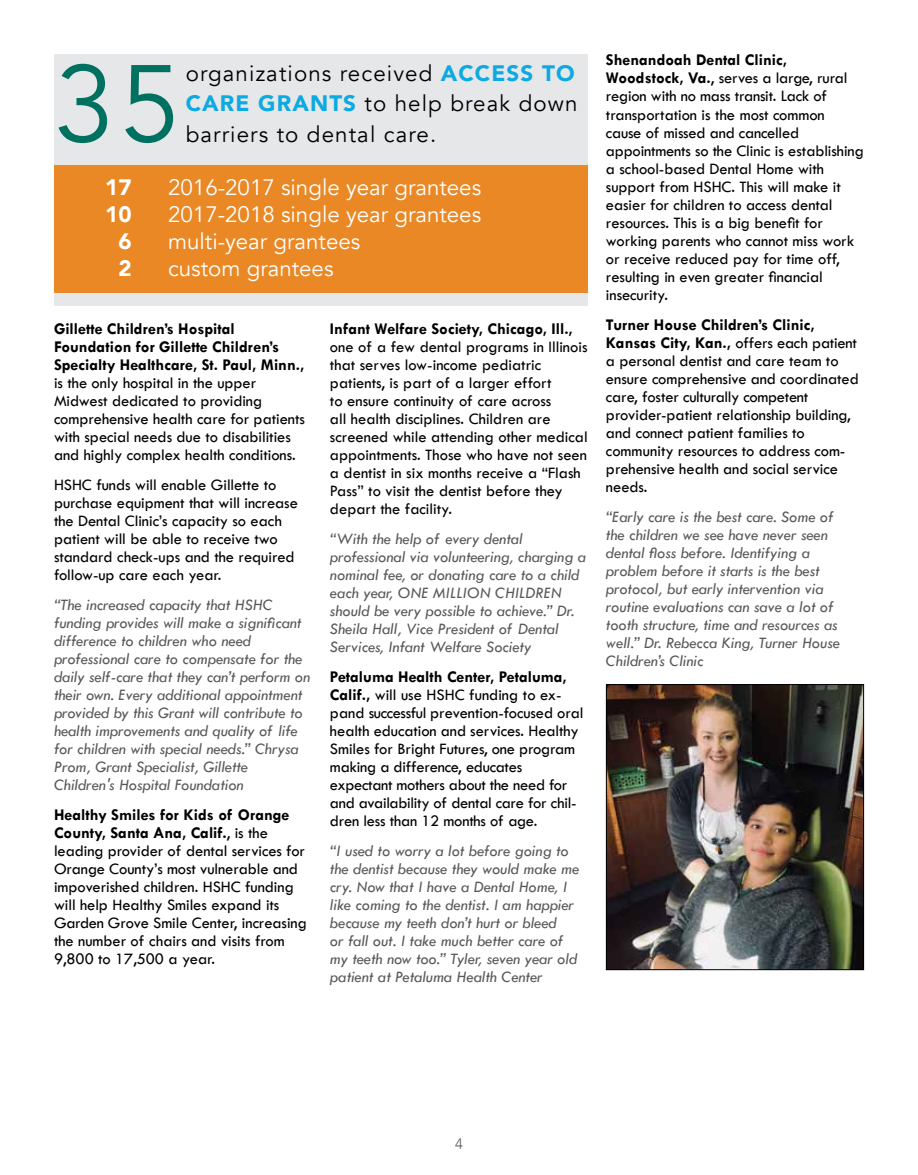
<style>
.page{position:relative;width:918px;height:1175px;background:#fff}
.page>*{position:absolute;margin:0;border:0;box-sizing:border-box;transform-origin:0 0}
.t1{font:108.3px "Avenir";color:#007161}
.t2{font:22.35px "Avenir";color:#fff}
.t3{font:22.35px/30.5px "Avenir";letter-spacing:.05em;color:#000}
.t4{font:900 22.35px "Avenir";color:#fff}
.t5{font:16.5px/18px "Tw Cen";letter-spacing:-.005em;color:#000}
.t6{font:italic 16.5px/18px "Tw Cen";letter-spacing:-.005em;color:#58595b}
.t7{font:700 16.5px/18px "Tw Cen";color:#000}
.t8{font:300 15px "Avenir";color:#58595b}
.s1{font-weight:900;color:#0baae2}
.s2{font-weight:700}
</style>
<div class="page">
<img style="left:608px;top:686px;width:254px;height:282px">
<div style="left:606px;top:684px;width:258px;height:286px;border:1px solid #000"></div>
<div style="left:54px;top:54px;width:534px;height:252px;background:#e6e7e8"></div>
<div style="left:54px;top:165px;width:534px;height:128px;background:#e98824"></div>
<h1 class="t1" style="left:54px;top:40px;width:127px">35</h1>
<h2 class="t3" style="left:186px;top:58px;width:393px">organizations received <span class="s1">ACCESS TO<br>CARE GRANTS</span> to help break down barriers to dental care.</h2>
<h2 class="t4" style="left:105px;top:168px;width:28px">17</h2>
<h2 class="t2" style="left:168px;top:174px;width:315px">2016-2017 single year grantees</h2>
<h2 class="t4" style="left:105px;top:195px;width:28px">10</h2>
<h2 class="t2" style="left:168px;top:201px;width:315px">2017-2018 single year grantees</h2>
<h2 class="t4" style="left:118px;top:222px;width:15px">6</h2>
<h2 class="t2" style="left:168px;top:228px;width:194px">multi-year grantees</h2>
<h2 class="t4" style="left:118px;top:249px;width:15px">2</h2>
<h2 class="t2" style="left:168px;top:255px;width:167px">custom grantees</h2>
<p class="t7" style="left:54px;top:319px;width:252px">Gillette Children’s Hospital<br>Foundation for Gillette Children’s<br>Specialty Healthcare, St. Paul, Minn.,</p>
<p class="t5" style="left:54px;top:373px;width:252px">is the only hospital in the upper Midwest dedicated to providing comprehensive health care for patients with special needs due to disabilities and highly complex health conditions.</p>
<p class="t5" style="left:54px;top:475px;width:245px">HSHC funds will enable Gillette to purchase equipment that will increase the Dental Clinic’s capacity so each patient will be able to receive two standard check-ups and the required follow-up care each year.</p>
<p class="t6" style="left:54px;top:595px;width:258px">“The increased capacity that HSHC funding provides will make a significant difference to children who need professional care to compensate for the daily self-care that they can’t perform on their own. Every additional appointment provided by this Grant will contribute to health improvements and quality of life for children with special needs.” Chrysa Prom, Grant Specialist, Gillette Children's Hospital Foundation</p>
<p class="t5" style="left:54px;top:805px;width:254px"><span class="s2">Healthy Smiles for Kids of Orange County, Santa Ana, Calif.</span>, is the leading provider of dental services for Orange County’s most vulnerable and impoverished children. HSHC funding will help Healthy Smiles expand its Garden Grove Smile Center, increasing the number of chairs and visits from 9,800 to 17,500 a year.</p>
<p class="t7" style="left:330px;top:319px;width:244px">Infant Welfare Society, Chicago, Ill.,</p>
<p class="t5" style="left:330px;top:337px;width:259px">one of a few dental programs in Illinois that serves low-income pediatric patients, is part of a larger effort<br>to ensure continuity of care across<br>all health disciplines. Children are screened while attending other medical appointments. Those who have not seen a dentist in six months receive a “Flash Pass” to visit the dentist before they depart the facility.</p>
<p class="t6" style="left:330px;top:529px;width:258px">“With the help of every dental professional via volunteering, charging a nominal fee, or donating care to a child each year, ONE MILLION CHILDREN should be very possible to achieve.” Dr.<br>Sheila Hall, Vice President of Dental Services, Infant Welfare Society</p>
<p class="t5" style="left:330px;top:667px;width:255px"><span class="s2">Petaluma Health Center, Petaluma, Calif.,</span> will use HSHC funding to ex&shy;pand successful prevention-focused oral health education and services. Healthy Smiles for Bright Futures, one program making a difference, educates expectant mothers about the need for and availability of dental care for chil&shy;dren less than 12 months of age.</p>
<p class="t6" style="left:330px;top:841px;width:251px">“I used to worry a lot before going to the dentist because they would make me cry. Now that I have a Dental Home, I like coming to the dentist. I am happier because my teeth don’t hurt or bleed<br>or fall out. I take much better care of my teeth now too.” Tyler, seven year old patient at Petaluma Health Center</p>
<p class="t5" style="left:606px;top:51px;width:259px"><span class="s2">Shenandoah Dental Clinic, Woodstock, Va.</span>, serves a large, rural region with no mass transit. Lack of transportation is the most common cause of missed and cancelled appointments so the Clinic is establishing a school-based Dental Home with support from HSHC. This will make it easier for children to access dental resources. This is a big benefit for working parents who cannot miss work or receive reduced pay for time off, resulting in even greater financial insecurity.</p>
<p class="t5" style="left:606px;top:315px;width:254px"><span class="s2">Turner House Children’s Clinic, Kansas City, Kan.,</span> offers each patient a personal dentist and care team to ensure comprehensive and coordinated care, foster culturally competent provider-patient relationship building, and connect patient families to community resources to address com&shy;prehensive health and social service needs.</p>
<p class="t6" style="left:606px;top:507px;width:235px">“Early care is the best care. Some of the children we see have never seen dental floss before. Identifying a problem before it starts is the best protocol, but early intervention via routine evaluations can save a lot of tooth structure, time and resources as well.” Dr. Rebecca King, Turner House Children’s Clinic</p>
<p class="t8" style="left:455px;top:1135px;width:9px">4</p>
</div>
